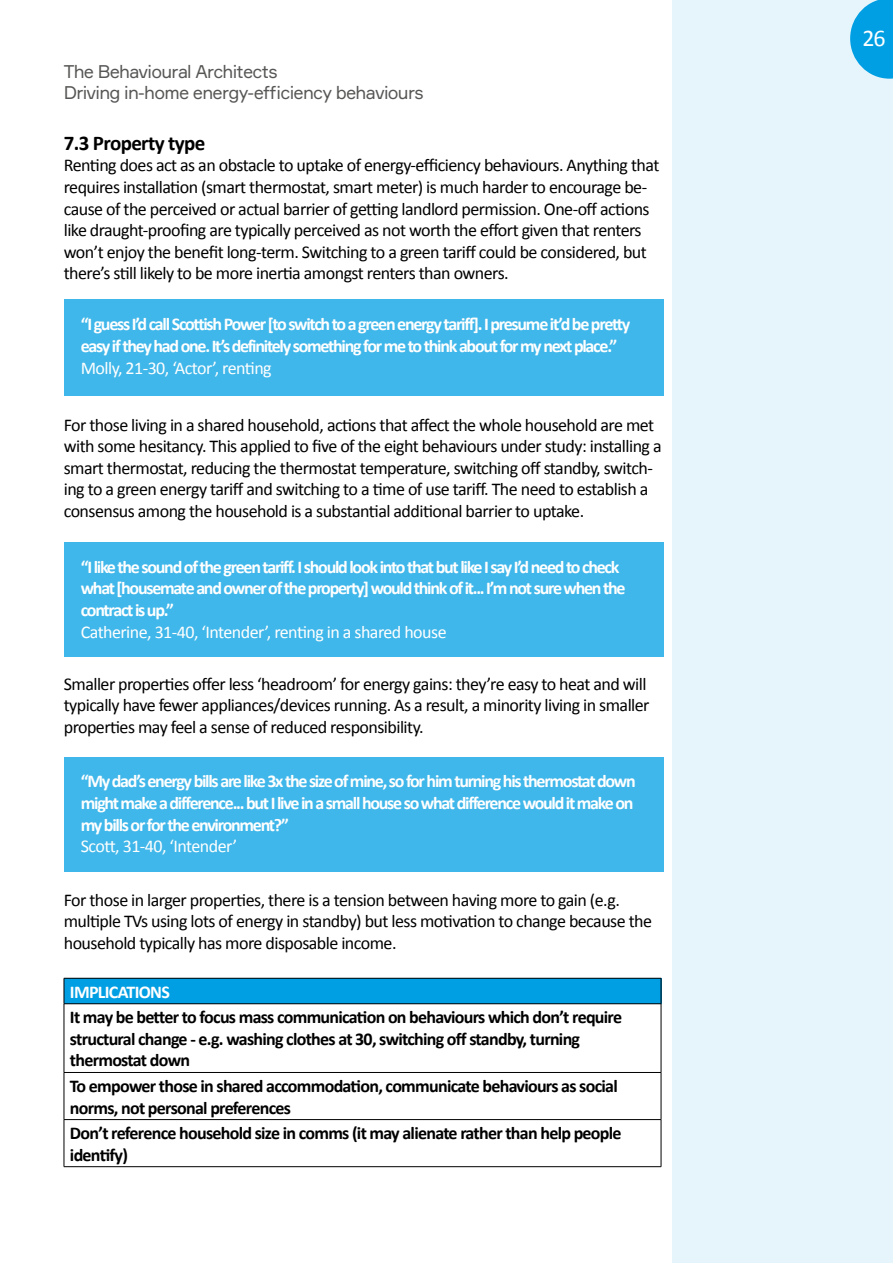
<style>
.page{position:relative;width:893px;height:1263px;background:#fff}
.page>*{position:absolute;margin:0;border:0;box-sizing:border-box;transform-origin:0 0}
.t1{font:24px "Calibri";color:#fff}
.t2{font:700 21px "Calibri";letter-spacing:-.03em;color:#000}
.t3{font:18px/21.6px "Calibri";letter-spacing:-.03em;color:#000}
.t4{font:700 18px/21.6px "Calibri";letter-spacing:-.07em;color:#fff}
.t5{font:700 18px/21.6px "Calibri";letter-spacing:-.04em;color:#000}
.t6{font:18px "Calibri";letter-spacing:-.03em;color:#fff}
.t7{font:18px/21.6px "Formular";letter-spacing:-.04em;color:#575756}
.t8{font:700 18px "Calibri";letter-spacing:-.04em;color:#fff}
</style>
<div class="page">
<div style="left:673px;top:0;width:220px;height:1263px;background:#e6f5fc"></div>
<svg style="left:850px;top:0;width:43px;height:79px"></svg>
<div style="left:64px;top:978px;width:597px;height:26px;background:#009fe3"></div>
<hr style="left:64px;top:978px;width:597px;height:1px;background:#000">
<svg style="left:64px;top:978px;width:1px;height:25px"></svg>
<svg style="left:661px;top:978px;width:1px;height:25px"></svg>
<hr style="left:64px;top:1003px;width:597px;height:1px;background:#000">
<hr style="left:64px;top:1004px;width:1px;height:68px;background:#000">
<hr style="left:661px;top:1004px;width:1px;height:68px;background:#000">
<hr style="left:64px;top:1072px;width:597px;height:1px;background:#000">
<hr style="left:64px;top:1073px;width:1px;height:46px;background:#000">
<hr style="left:661px;top:1073px;width:1px;height:46px;background:#000">
<hr style="left:64px;top:1119px;width:597px;height:1px;background:#000">
<hr style="left:64px;top:1120px;width:1px;height:46px;background:#000">
<hr style="left:661px;top:1120px;width:1px;height:46px;background:#000">
<hr style="left:64px;top:1166px;width:597px;height:1px;background:#000">
<div style="left:64px;top:300px;width:599px;height:96px;background:#40b7ea"></div>
<div style="left:64px;top:542px;width:599px;height:115px;background:#40b7ea"></div>
<div style="left:64px;top:757px;width:599px;height:115px;background:#40b7ea"></div>
<p class="t7" style="left:64px;top:60px;width:361px">The Behavioural Architects<br>Driving in-home energy-efficiency behaviours</p>
<p class="t2" style="left:64px;top:129px;width:143px">7.3 Property type</p>
<p class="t3" style="left:64px;top:155px;width:597px">Renting does act as an obstacle to uptake of energy-efficiency behaviours. Anything that requires installation (smart thermostat, smart meter) is much harder to encourage be&shy;cause of the perceived or actual barrier of getting landlord permission. One-off actions like draught-proofing are typically perceived as not worth the effort given that renters won’t enjoy the benefit long-term. Switching to a green tariff could be considered, but there’s still likely to be more inertia amongst renters than owners.</p>
<p class="t4" style="left:81px;top:313px;width:551px">“I guess I’d call Scottish Power [to switch to a green energy tariff]. I presume it’d be pretty easy if they had one. It’s definitely something for me to think about for my next place.”</p>
<p class="t6" style="left:81px;top:356px;width:192px">Molly, 21-30, ‘Actor’, renting</p>
<p class="t3" style="left:64px;top:414px;width:599px">For those living in a shared household, actions that affect the whole household are met with some hesitancy. This applied to five of the eight behaviours under study: installing a smart thermostat, reducing the thermostat temperature, switching off standby, switch&shy;ing to a green energy tariff and switching to a time of use tariff. The need to establish a consensus among the household is a substantial additional barrier to uptake.</p>
<p class="t4" style="left:81px;top:556px;width:546px">“I like the sound of the green tariff. I should look into that but like I say I’d need to check what [housemate and owner of the property] would think of it... I’m not sure when the contract is up.”</p>
<p class="t6" style="left:81px;top:620px;width:367px">Catherine, 31-40, ‘Intender’, renting in a shared house</p>
<p class="t3" style="left:64px;top:673px;width:587px">Smaller properties offer less ‘headroom’ for energy gains: they’re easy to heat and will typically have fewer appliances/devices running. As a result, a minority living in smaller properties may feel a sense of reduced responsibility.</p>
<p class="t4" style="left:81px;top:771px;width:556px">“My dad’s energy bills are like 3x the size of mine, so for him turning his thermostat down might make a difference... but I live in a small house so what difference would it make on my bills or for the environment?”</p>
<p class="t6" style="left:81px;top:835px;width:158px">Scott, 31-40, ‘Intender’</p>
<p class="t3" style="left:64px;top:889px;width:590px">For those in larger properties, there is a tension between having more to gain (e.g. multiple TVs using lots of energy in standby) but less motivation to change because the household typically has more disposable income.</p>
<p class="t8" style="left:70px;top:980px;width:101px">IMPLICATIONS</p>
<p class="t5" style="left:70px;top:1006px;width:554px">It may be better to focus mass communication on behaviours which don’t require structural change - e.g. washing clothes at 30, switching off standby, turning thermostat down</p>
<p class="t5" style="left:70px;top:1075px;width:549px">To empower those in shared accommodation, communicate behaviours as social norms, not personal preferences</p>
<p class="t5" style="left:70px;top:1122px;width:553px">Don’t reference household size in comms (it may alienate rather than help people identify)</p>
<h1 class="t1" style="left:862px;top:23px;width:25px">26</h1>
</div>
